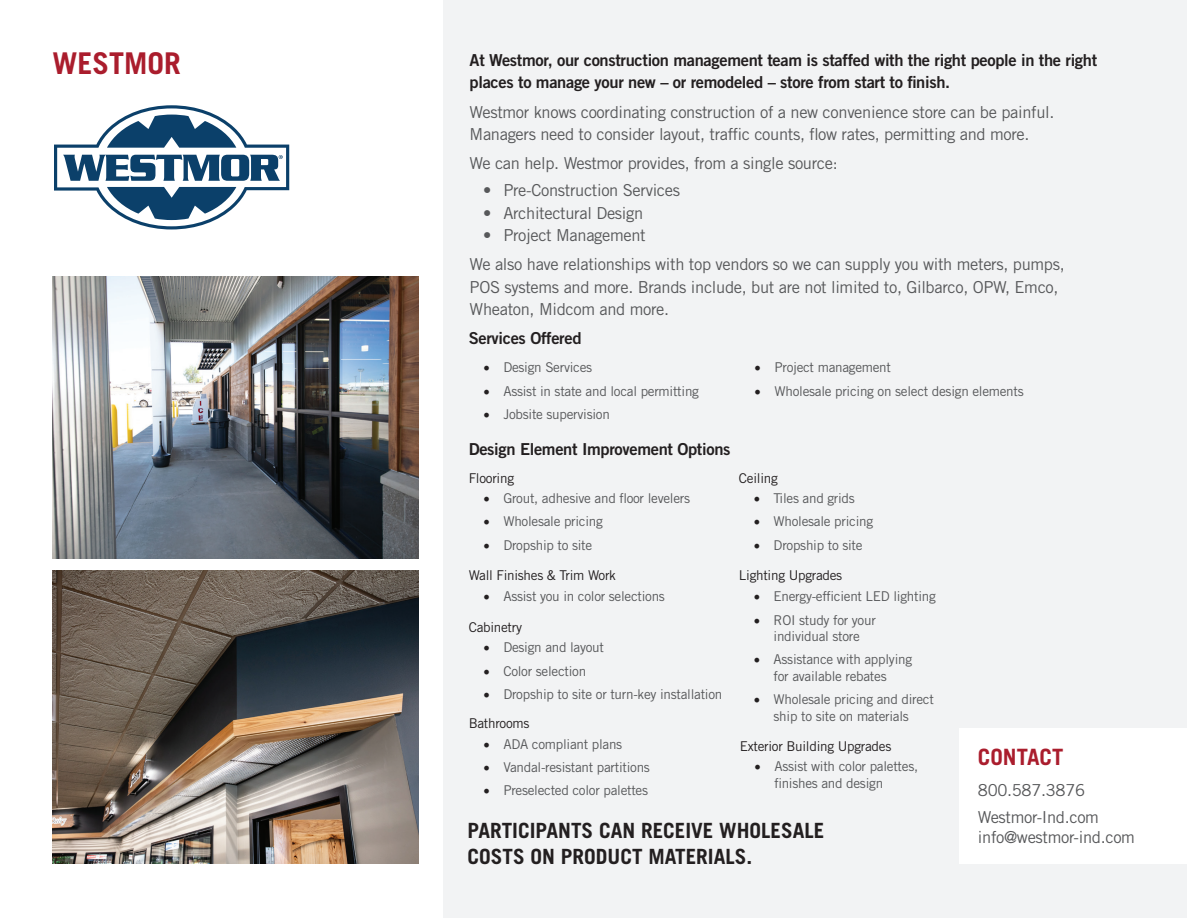
<style>
.page{position:relative;width:1188px;height:918px;background:#fff}
.page>*{position:absolute;margin:0;border:0;box-sizing:border-box;transform-origin:0 0}
.t1{font:700 30px "Trade Gothic LT Std";color:#aa1d2d}
.t2{font:700 22.5px "Trade Gothic LT Std";color:#aa1d2d}
.t3{font:700 21px/25.2px "Trade Gothic LT Std";color:#231f20}
.t4{font:16.5px/22.5px "Trade Gothic LT Std";letter-spacing:-.02em;color:#57585a}
.t5{font:16.5px/22.5px "Trade Gothic LT Std Bd 2";letter-spacing:-.02em;color:#231f20}
.t6{font:13.5px/16.5px "Trade Gothic LT Std";letter-spacing:-.02em;color:#57585a;text-align:center}
.t7{font:13.5px "Trade Gothic LT Std";letter-spacing:-.02em;color:#231f20}
.s1{font-family:"Minion Pro";font-size:18px;color:#231f20}
</style>
<div class="page">
<img style="left:52px;top:571px;width:367px;height:293px">
<div style="left:443px;top:0;width:744px;height:918px;background:#f2f3f4"></div>
<div style="left:959px;top:729px;width:229px;height:135px;background:#fff"></div>
<svg style="left:54px;top:105px;width:235px;height:124px"></svg>
<img style="left:52px;top:276px;width:367px;height:282px">
<h1 class="t1" style="left:53px;top:45px;width:130px">WESTMOR</h1>
<p class="t5" style="left:470px;top:48px;width:629px">At Westmor, our construction management team is staffed with the right people in the right places to manage your new – or remodeled – store from start to finish.</p>
<p class="t4" style="left:470px;top:100px;width:586px">Westmor knows coordinating construction of a new convenience store can be painful.<br>Managers need to consider layout, traffic counts, flow rates, permitting and more.</p>
<p class="t4" style="left:470px;top:152px;width:370px">We can help. Westmor provides, from a single source:</p>
<p class="t4" style="left:483px;top:179px;width:198px">• Pre-Construction Services</p>
<p class="t4" style="left:483px;top:202px;width:162px">• Architectural Design</p>
<p class="t4" style="left:470px;top:221px;width:597px;line-height:29px;text-indent:13px">• Project Management<br>We also have relationships with top vendors so we can supply you with meters, pumps,</p>
<p class="t4" style="left:470px;top:276px;width:590px">POS systems and more. Brands include, but are not limited to, Gilbarco, OPW, Emco,<br>Wheaton, Midcom and more.</p>
<p class="t5" style="left:469px;top:327px;width:114px">Services Offered</p>
<p class="t6" style="left:483px;top:359px;width:111px"><span class="s1">•</span> Design Services</p>
<p class="t6" style="left:483px;top:382px;width:217px"><span class="s1">•</span> Assist in state and local permitting</p>
<p class="t6" style="left:483px;top:406px;width:128px"><span class="s1">•</span> Jobsite supervision</p>
<p class="t5" style="left:469px;top:437px;width:263px">Design Element Improvement Options</p>
<p class="t7" style="left:469px;top:470px;width:47px">Flooring</p>
<p class="t6" style="left:754px;top:359px;width:138px"><span class="s1">•</span> Project management</p>
<p class="t6" style="left:754px;top:382px;width:271px"><span class="s1">•</span> Wholesale pricing on select design elements</p>
<p class="t7" style="left:739px;top:470px;width:40px">Ceiling</p>
<p class="t6" style="left:483px;top:490px;width:208px"><span class="s1">•</span> Grout, adhesive and floor levelers</p>
<p class="t6" style="left:483px;top:513px;width:121px"><span class="s1">•</span> Wholesale pricing</p>
<p class="t6" style="left:483px;top:536px;width:111px"><span class="s1">•</span> Dropship to site</p>
<p class="t7" style="left:469px;top:567px;width:149px">Wall Finishes &amp; Trim Work</p>
<p class="t6" style="left:483px;top:588px;width:183px"><span class="s1">•</span> Assist you in color selections</p>
<p class="t7" style="left:469px;top:619px;width:55px">Cabinetry</p>
<p class="t6" style="left:483px;top:639px;width:122px"><span class="s1">•</span> Design and layout</p>
<p class="t6" style="left:483px;top:662px;width:105px"><span class="s1">•</span> Color selection</p>
<p class="t6" style="left:483px;top:686px;width:241px"><span class="s1">•</span> Dropship to site or turn-key installation</p>
<p class="t6" style="left:483px;top:735px;width:141px"><span class="s1">•</span> ADA compliant plans</p>
<p class="t6" style="left:483px;top:759px;width:168px"><span class="s1">•</span> Vandal-resistant partitions</p>
<p class="t6" style="left:483px;top:782px;width:166px"><span class="s1">•</span> Preselected color palettes</p>
<p class="t7" style="left:469px;top:715px;width:62px">Bathrooms</p>
<p class="t6" style="left:753px;top:490px;width:103px"><span class="s1">•</span> Tiles and grids</p>
<p class="t6" style="left:753px;top:513px;width:121px"><span class="s1">•</span> Wholesale pricing</p>
<p class="t6" style="left:753px;top:536px;width:111px"><span class="s1">•</span> Dropship to site</p>
<p class="t6" style="left:753px;top:588px;width:184px"><span class="s1">•</span> Energy-efficient LED lighting</p>
<p class="t6" style="left:753px;top:611px;width:124px"><span class="s1">•</span> ROI study for your individual store</p>
<p class="t6" style="left:753px;top:651px;width:160px"><span class="s1">•</span> Assistance with applying for available rebates</p>
<p class="t6" style="left:753px;top:691px;width:182px"><span class="s1">•</span> Wholesale pricing and direct ship to site on materials</p>
<p class="t6" style="left:775px;top:758px;width:145px;text-align:left;text-indent:-20px"><span class="s1">•</span> Assist with color palettes, finishes and design</p>
<p class="t7" style="left:739px;top:567px;width:105px">Lighting Upgrades</p>
<p class="t7" style="left:740px;top:738px;width:153px">Exterior Building Upgrades</p>
<h3 class="t3" style="left:468px;top:818px;width:358px">PARTICIPANTS CAN RECEIVE WHOLESALE<br>COSTS ON PRODUCT MATERIALS.</h3>
<h2 class="t2" style="left:978px;top:743px;width:87px">CONTACT</h2>
<p class="t4" style="left:978px;top:777px;width:123px;line-height:27px">800.587.3876<br>Westmor-Ind.com</p>
<p class="t4" style="left:978px;top:826px;width:159px">info@westmor-ind.com</p>
</div>
